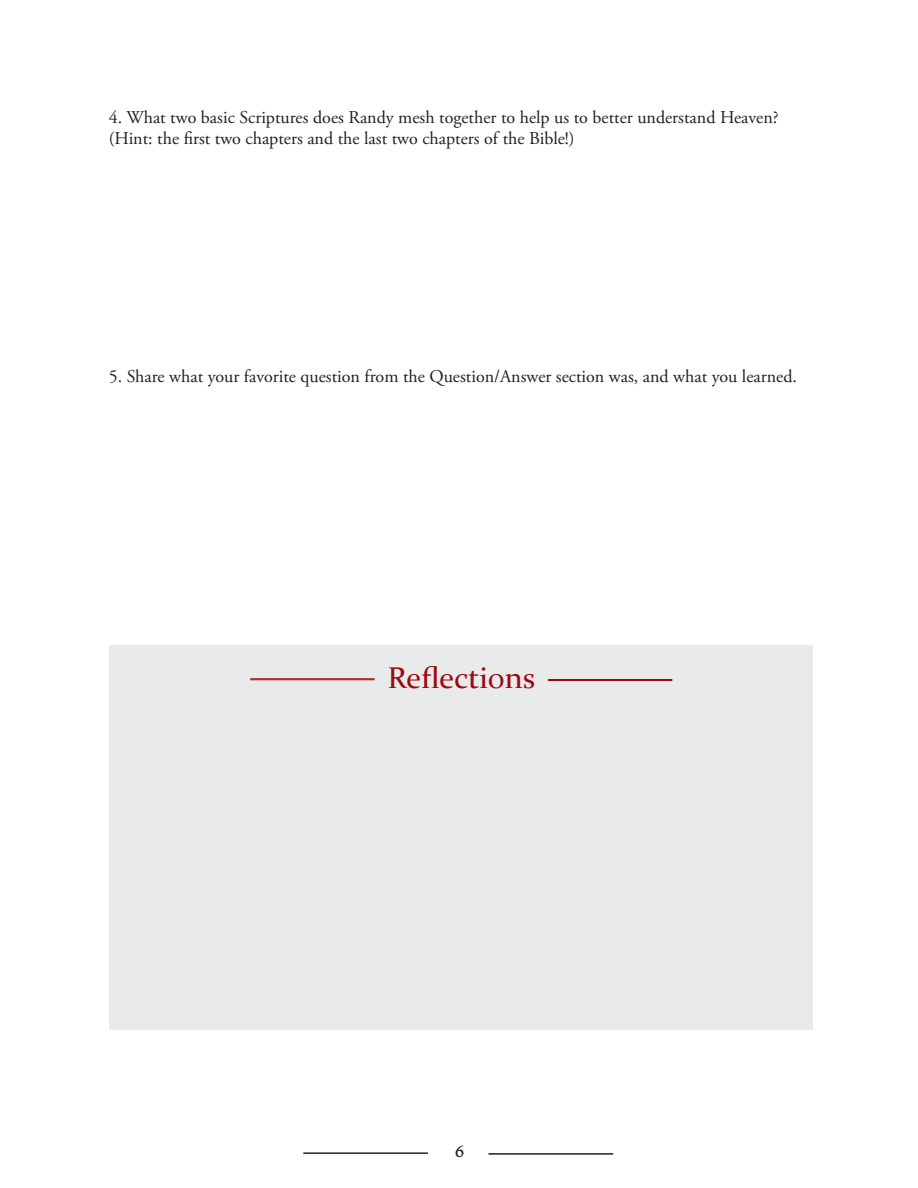
<style>
.page{position:relative;width:918px;height:1188px;background:#fff}
.page>*{position:absolute;margin:0;border:0;box-sizing:border-box;transform-origin:0 0}
.t1{font:30px "Constantia";color:#9d080d}
.t2{font:18px/21.6px "Adobe Garamond Pro";color:#231f20}
.t3{font:18px "Arno Pro Caption";color:#231f20}
</style>
<div class="page">
<hr style="left:489px;top:1154px;width:124px;height:1px;background:#231f20">
<hr style="left:303px;top:1153px;width:125px;height:1px;background:#231f20">
<div style="left:109px;top:646px;width:703px;height:384px;background:#e9eaeb"></div>
<hr style="left:548px;top:679px;width:124px;height:1px;background:#9d080d">
<hr style="left:548px;top:680px;width:124px;height:1px;background:#9d080d">
<hr style="left:250px;top:678px;width:125px;height:1px;background:#9d080d">
<hr style="left:250px;top:680px;width:125px;height:1px;background:#9d080d">
<p class="t2" style="left:109px;top:107px;width:671px">4. What two basic Scriptures does Randy mesh together to help us to better understand Heaven? (Hint: the first two chapters and the last two chapters of the Bible!)</p>
<p class="t2" style="left:109px;top:366px;width:690px">5. Share what your favorite question from the Question/Answer section was, and what you learned.</p>
<p class="t1" style="left:388px;top:658px;width:149px">Reflections</p>
<p class="t3" style="left:455px;top:1140px;width:10px">6</p>
</div>
